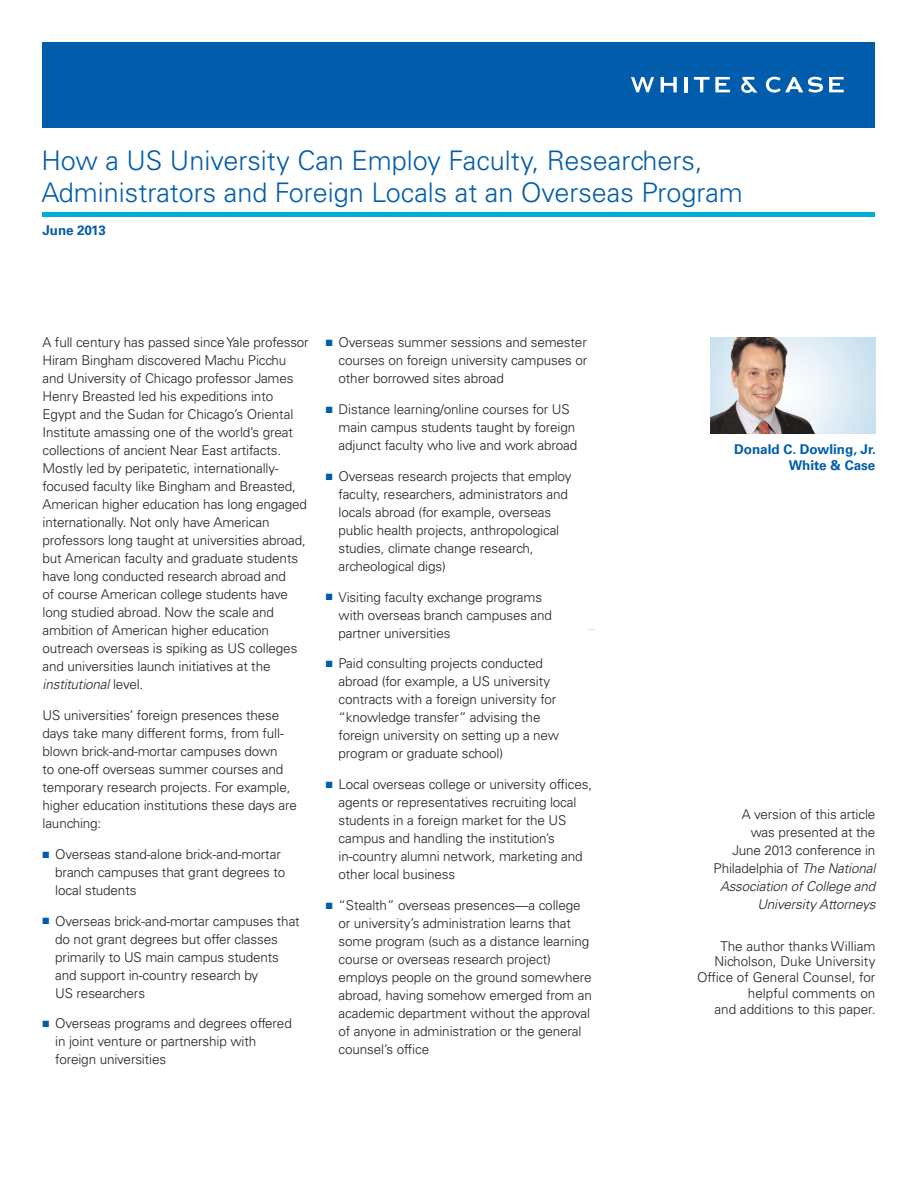
<style>
.page{position:relative;width:918px;height:1188px;background:#fff}
.page>*{position:absolute;margin:0;border:0;box-sizing:border-box;transform-origin:0 0}
.Level_One_Artlice_Ti{font:300 27px/31.5px "Univers LT Std";color:#015dab}
.Body_Copy{font:300 13.5px/18px "Univers LT Std";letter-spacing:-.01em;color:#231f20}
.Source_Publication{font:300 13.5px/18px "Univers LT Std";letter-spacing:-.01em;color:#231f20;text-align:right}
.Bio_Photo_caption{font:700 13.5px/16.5px "Univers LT Std";color:#015dab;text-align:right}
.Date_of_Publication{font:700 13.5px "Univers LT Std";letter-spacing:-.01em;color:#015dab}
.s1{font-style:italic}
.s2{color:#015dab}
</style>
<div class="page">
<div style="left:43px;top:43px;width:832px;height:85px;background:#015dab"></div>
<hr style="left:43px;top:213px;width:832px;height:4px;background:#00acdd">
<svg style="left:741px;top:77px;width:16px;height:16px"></svg>
<svg style="left:715px;top:77px;width:15px;height:15px"></svg>
<svg style="left:829px;top:77px;width:15px;height:15px"></svg>
<svg style="left:631px;top:77px;width:23px;height:15px"></svg>
<svg style="left:661px;top:77px;width:16px;height:15px"></svg>
<hr style="left:684px;top:77px;width:4px;height:15px;background:#fff">
<svg style="left:694px;top:77px;width:15px;height:15px"></svg>
<svg style="left:766px;top:77px;width:57px;height:16px"></svg>
<img style="left:710px;top:338px;width:165px;height:95px">
<p class="Level_One_Artlice_Ti" style="left:41px;top:145px;width:703px">How a US University Can Employ Faculty, Researchers,<br>Administrators and Foreign Locals at an Overseas Program</p>
<p class="Date_of_Publication" style="left:43px;top:222px;width:65px">June 2013</p>
<p class="Body_Copy" style="left:43px;top:334px;width:268px">A full century has passed since Yale professor Hiram Bingham discovered Machu Picchu and University of Chicago professor James Henry Breasted led his expeditions into Egypt and the Sudan for Chicago’s Oriental Institute amassing one of the world’s great collections of ancient Near East artifacts.<br>Mostly led by peripatetic, internationally&shy;focused faculty like Bingham and Breasted, American higher education has long engaged internationally. Not only have American professors long taught at universities abroad, but American faculty and graduate students have long conducted research abroad and<br>of course American college students have long studied abroad. Now the scale and ambition of American higher education outreach overseas is spiking as US colleges and universities launch initiatives at the <span class="s1">institutional</span> level.</p>
<p class="Body_Copy" style="left:43px;top:706px;width:256px">US universities’ foreign presences these days take many different forms, from full&shy;blown brick-and-mortar campuses down<br>to one-off overseas summer courses and temporary research projects. For example, higher education institutions these days are launching:</p>
<p class="Body_Copy" style="left:55px;top:845px;width:232px;text-indent:-13px"><span class="s2">■</span> Overseas stand-alone brick-and-mortar branch campuses that grant degrees to local students</p>
<p class="Body_Copy" style="left:55px;top:912px;width:246px;text-indent:-13px"><span class="s2">■</span> Overseas brick-and-mortar campuses that do not grant degrees but offer classes primarily to US main campus students and support in-country research by<br>US researchers</p>
<p class="Body_Copy" style="left:55px;top:1015px;width:238px;text-indent:-13px"><span class="s2">■</span> Overseas programs and degrees offered in joint venture or partnership with foreign universities</p>
<p class="Body_Copy" style="left:339px;top:334px;width:250px;text-align:justify;text-indent:-13px"><span class="s2">■</span> Overseas summer sessions and semester courses on foreign university campuses or other borrowed sites abroad</p>
<p class="Body_Copy" style="left:339px;top:400px;width:240px;text-indent:-13px"><span class="s2">■</span> Distance learning/online courses for US main campus students taught by foreign adjunct faculty who live and work abroad</p>
<p class="Body_Copy" style="left:339px;top:467px;width:234px;text-indent:-13px"><span class="s2">■</span> Overseas research projects that employ faculty, researchers, administrators and locals abroad (for example, overseas public health projects, anthropological studies, climate change research, archeological digs)</p>
<p class="Body_Copy" style="left:339px;top:588px;width:215px;text-indent:-13px"><span class="s2">■</span> Visiting faculty exchange programs with overseas branch campuses and partner universities</p>
<p class="Body_Copy" style="left:339px;top:655px;width:222px;text-indent:-13px"><span class="s2">■</span> Paid consulting projects conducted abroad (for example, a US university contracts with a foreign university for “knowledge transfer” advising the foreign university on setting up a new program or graduate school)</p>
<p class="Body_Copy" style="left:339px;top:775px;width:255px;text-indent:-13px"><span class="s2">■</span> Local overseas college or university offices, agents or representatives recruiting local students in a foreign market for the US campus and handling the institution’s in-country alumni network, marketing and other local business</p>
<p class="Body_Copy" style="left:339px;top:896px;width:255px;text-indent:-13px"><span class="s2">■</span> “Stealth” overseas presences—a college or university’s administration learns that some program (such as a distance learning course or overseas research project) employs people on the ground somewhere abroad, having somehow emerged from an academic department without the approval of anyone in administration or the general counsel’s office</p>
<p class="Bio_Photo_caption" style="left:734px;top:441px;width:143px">Donald C. Dowling, Jr.<br>White &amp; Case</p>
<p class="Source_Publication" style="left:714px;top:805px;width:163px">A version of this article<br>was presented at the<br>June 2013 conference in<br>Philadelphia of <span class="s1">The National<br>Association of College and<br>University Attorneys</span></p>
<p class="Body_Copy" style="left:697px;top:938px;width:180px;line-height:15.8px;text-align:right">The author thanks William<br>Nicholson, Duke University<br>Office of General Counsel, for helpful comments on<br>and additions to this paper.</p>
</div>
